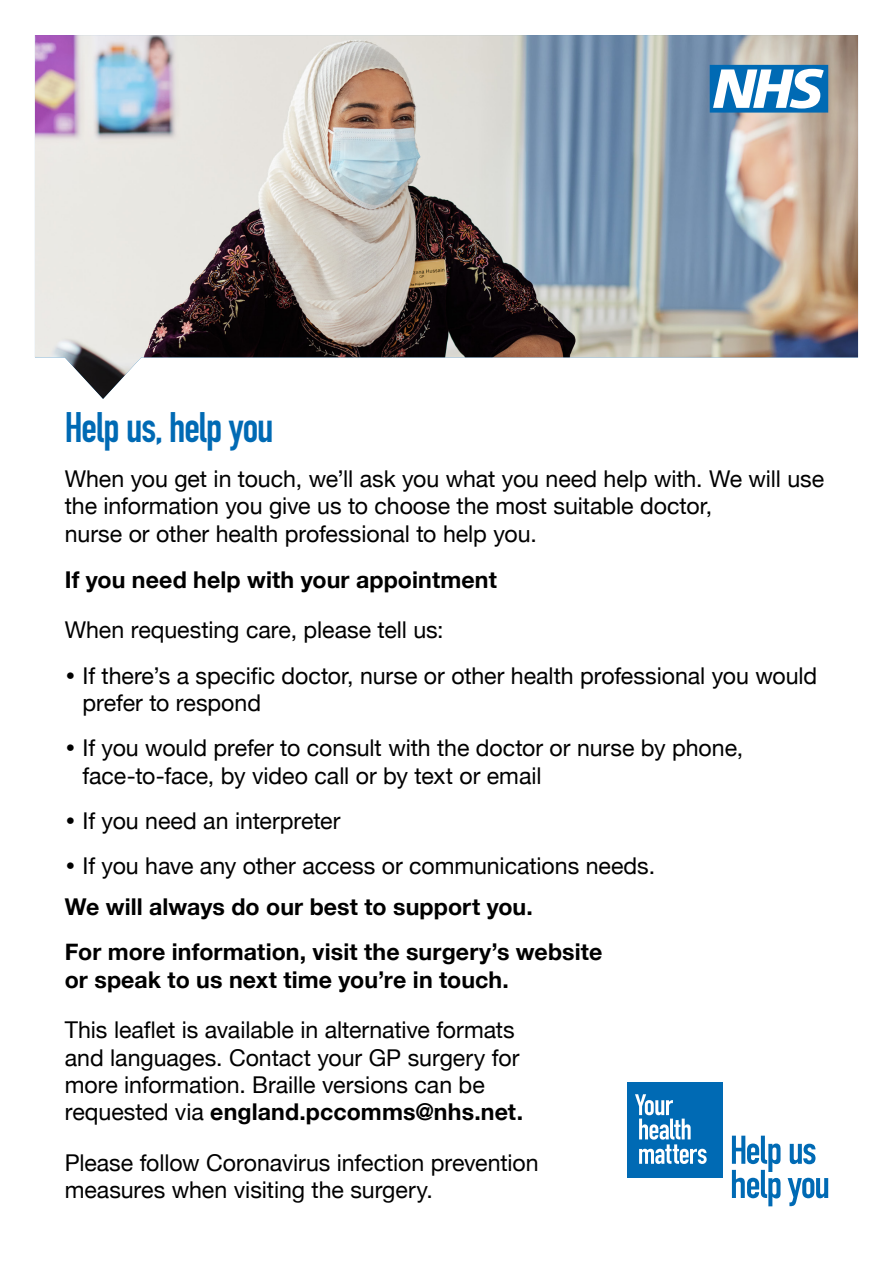
<style>
.page{position:relative;width:893px;height:1263px;background:#fff}
.page>*{position:absolute;margin:0;border:0;box-sizing:border-box;transform-origin:0 0}
.t1{font:700 42.15px "DIN Condensed";letter-spacing:-.025em;color:#006ab4}
.t2{font:23.1px/27.3px "Helvetica Neue";letter-spacing:-.005em;color:#000}
.t3{font:700 23.1px/50.6px "Helvetica Neue";letter-spacing:.005em;color:#000}
.s1{font-weight:400}
.s2{font-family:"Gotham";font-weight:500}
.s3{font-weight:700}
</style>
<div class="page">
<img style="left:35px;top:35px;width:823px;height:364px">
<svg style="left:710px;top:65px;width:118px;height:48px"></svg>
<div style="left:627px;top:1082px;width:96px;height:96px;background:#006ab4"></div>
<svg style="left:635px;top:1094px;width:72px;height:70px"></svg>
<svg style="left:790px;top:1144px;width:25px;height:20px"></svg>
<svg style="left:732px;top:1136px;width:48px;height:70px"></svg>
<svg style="left:788px;top:1178px;width:40px;height:28px"></svg>
<p class="t1" style="left:65px;top:398px;width:210px">Help us, help you</p>
<p class="t2" style="left:65px;top:466px;width:761px">When you get in touch, we’ll ask you what you need help with. We will use the information you give us to choose the most suitable doctor,<br>nurse or other health professional to help you.</p>
<p class="t3" style="left:65px;top:555px;width:433px">If you need help with your appointment<br><span class="s1">When requesting care, please tell us:</span></p>
<p class="t2" style="left:83px;top:663px;width:736px;text-indent:-18px"><span class="s2">•</span> If there’s a specific doctor, nurse or other health professional you would prefer to respond</p>
<p class="t2" style="left:83px;top:736px;width:662px;text-indent:-18px"><span class="s2">•</span> If you would prefer to consult with the doctor or nurse by phone, face-to-face, by video call or by text or email</p>
<p class="t2" style="left:65px;top:808px;width:277px"><span class="s2">•</span> If you need an interpreter</p>
<p class="t2" style="left:65px;top:853px;width:592px"><span class="s2">•</span> If you have any other access or communications needs.</p>
<p class="t3" style="left:65px;top:882px;width:470px">We will always do our best to support you.</p>
<p class="t3" style="left:65px;top:939px;width:539px;line-height:27.3px">For more information, visit the surgery’s website or speak to us next time you’re in touch.</p>
<p class="t2" style="left:65px;top:1018px;width:460px">This leaflet is available in alternative formats and languages. Contact your GP surgery for more information. Braille versions can be requested via <span class="s3">england.pccomms@nhs.net.</span></p>
<p class="t2" style="left:65px;top:1150px;width:475px">Please follow Coronavirus infection prevention measures when visiting the surgery.</p>
</div>
